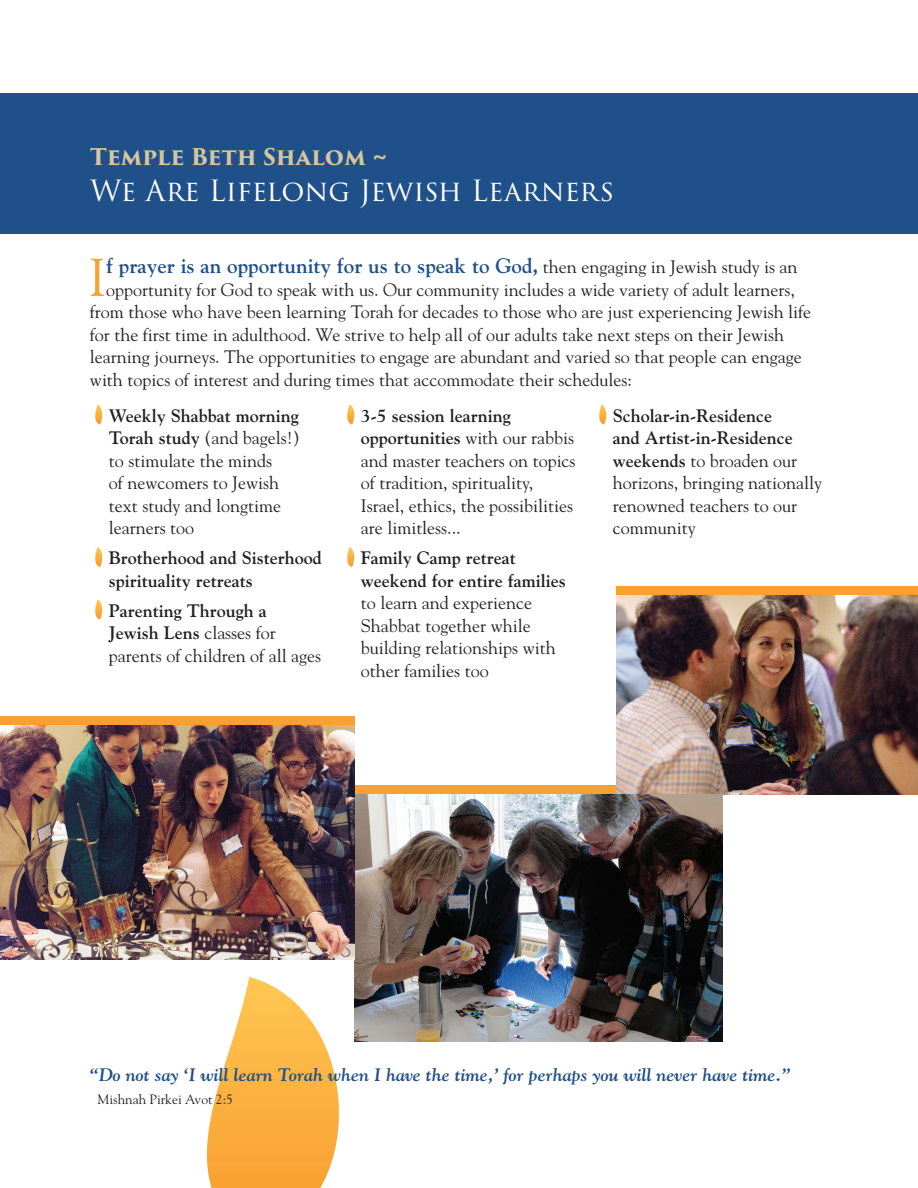
<style>
.page{position:relative;width:918px;height:1188px;background:#fff}
.page>*{position:absolute;margin:0;border:0;box-sizing:border-box;transform-origin:0 0}
.t1{font:52.95px "Goudy";color:#f9a032}
.t2{font:28.5px "Trajan Pro 3";color:#fff}
.t3{font:700 22.5px "Trajan Pro 3";letter-spacing:-.005em;color:#d4c79d}
.t4{font:700 21px "Goudy";color:#1f508a}
.t5{font:18px/22.5px "Goudy";color:#231f20}
.t6{font:700 18px/22.5px "Goudy";color:#231f20}
.t7{font:italic 700 18px "Goudy";color:#1f508a}
.t8{font:13.5px "Goudy";color:#231f20}
.s1{font-weight:400;font-size:18px;color:#231f20}
.s2{font-weight:700}
</style>
<div class="page">
<div style="left:350px;top:785px;width:293px;height:9px;background:#f9a032"></div>
<svg style="left:207px;top:977px;width:148px;height:211px"></svg>
<div style="left:0;top:93px;width:918px;height:141px;background:#1f508a"></div>
<img style="left:616px;top:596px;width:302px;height:199px">
<svg style="left:95px;top:404px;width:8px;height:21px"></svg>
<svg style="left:95px;top:547px;width:8px;height:20px"></svg>
<svg style="left:95px;top:599px;width:8px;height:21px"></svg>
<svg style="left:347px;top:404px;width:8px;height:21px"></svg>
<svg style="left:347px;top:547px;width:8px;height:20px"></svg>
<svg style="left:599px;top:404px;width:8px;height:21px"></svg>
<img style="left:355px;top:794px;width:368px;height:248px">
<div style="left:616px;top:586px;width:302px;height:10px;background:#f9a032"></div>
<img style="left:0;top:725px;width:355px;height:234px">
<div style="left:0;top:716px;width:355px;height:9px;background:#f9a032"></div>
<p class="t3" style="left:90px;top:148px;width:299px">Temple Beth Shalom ~</p>
<h2 class="t2" style="left:90px;top:180px;width:526px">We Are Lifelong Jewish Learners</h2>
<h1 class="t1" style="left:89px;top:247px;width:19px">I</h1>
<p class="t4" style="left:106px;top:254px;width:693px">f prayer is an opportunity for us to speak to God, <span class="s1">then engaging in Jewish study is an</span></p>
<p class="t5" style="left:90px;top:278px;width:723px;text-indent:16px">opportunity for God to speak with us. Our community includes a wide variety of adult learners, from those who have been learning Torah for decades to those who are just experiencing Jewish life for the first time in adulthood. We strive to help all of our adults take next steps on their Jewish learning journeys. The opportunities to engage are abundant and varied so that people can engage with topics of interest and during times that accommodate their schedules:</p>
<p class="t5" style="left:109px;top:404px;width:192px"><span class="s2">Weekly Shabbat morning<br>Torah study</span> (and bagels!) to stimulate the minds<br>of newcomers to Jewish text study and longtime learners too</p>
<p class="t6" style="left:109px;top:547px;width:214px">Brotherhood and Sisterhood spirituality retreats</p>
<p class="t5" style="left:109px;top:599px;width:214px"><span class="s2">Parenting Through a<br>Jewish Lens</span> classes for parents of children of all ages</p>
<p class="t5" style="left:361px;top:404px;width:216px"><span class="s2">3-5 session learning opportunities</span> with our rabbis and master teachers on topics of tradition, spirituality,<br>Israel, ethics, the possibilities are limitless...</p>
<p class="t6" style="left:361px;top:547px;width:206px">Family Camp retreat weekend for entire families</p>
<p class="t5" style="left:361px;top:592px;width:196px">to learn and experience<br>Shabbat together while building relationships with other families too</p>
<p class="t5" style="left:613px;top:404px;width:211px"><span class="s2">Scholar-in-Residence<br>and Artist-in-Residence weekends</span> to broaden our horizons, bringing nationally renowned teachers to our community</p>
<p class="t7" style="left:90px;top:1064px;width:702px">“Do not say ‘I will learn Torah when I have the time,’ for perhaps you will never have time.”</p>
<p class="t8" style="left:98px;top:1091px;width:137px">Mishnah Pirkei Avot 2:5</p>
</div>
